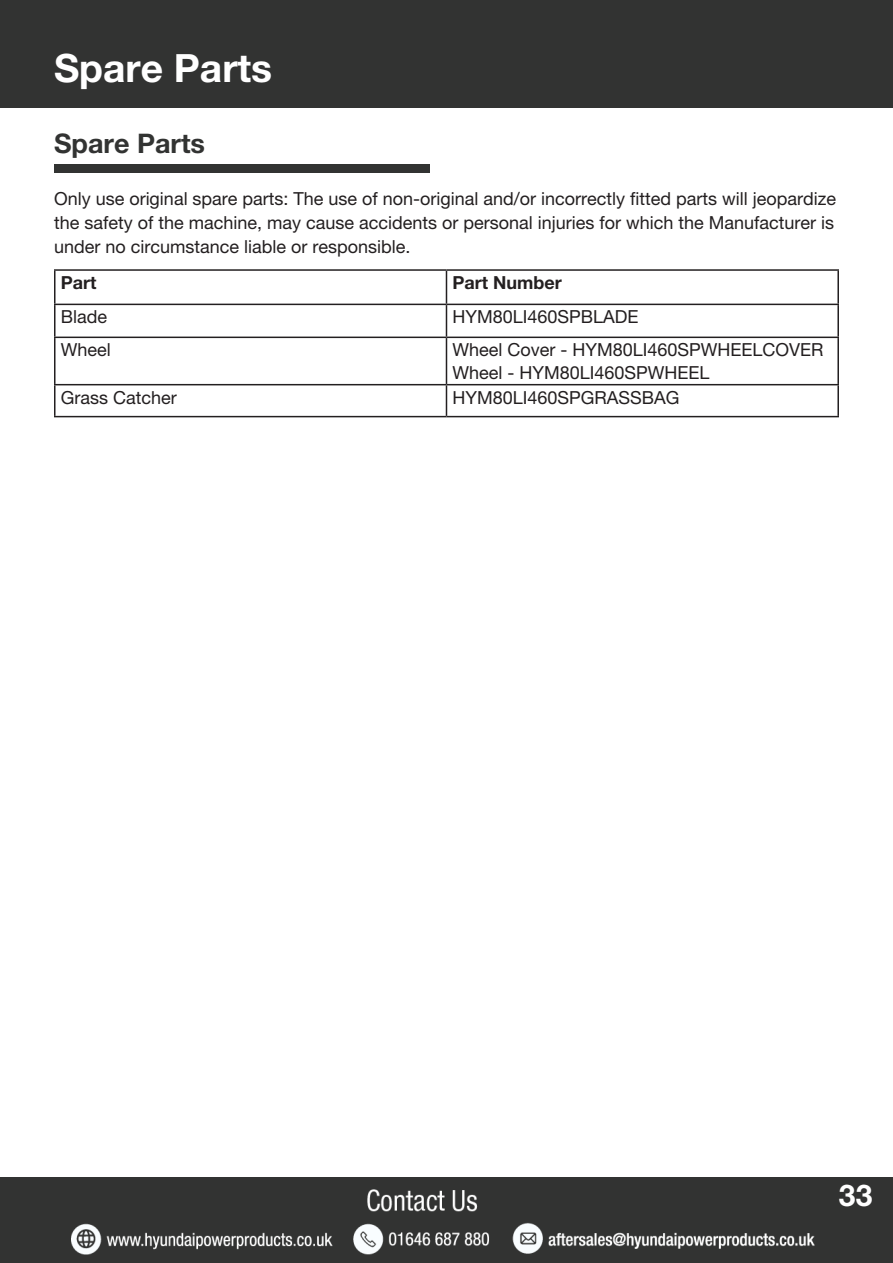
<style>
.page{position:relative;width:893px;height:1263px;background:#fff}
.page>*{position:absolute;margin:0;border:0;box-sizing:border-box;transform-origin:0 0}
.t1{font:700 39px "Helvetica Neue LT Pro";color:#fff}
.t2{font:700 30px "Helvetica Neue LT Pro";color:#fff}
.t3{font:700 27px "Helvetica Neue LT Pro";color:#323332}
.t4{font:18px/24px "Helvetica Neue LT Pro";color:#231f20;text-align:justify}
.t5{font:700 18px "Helvetica Neue LT Pro";color:#231f20}
</style>
<div class="page">
<div style="left:0;top:0;width:893px;height:107px;background:#323332"></div>
<div style="left:0;top:1178px;width:893px;height:85px;background:#323332"></div>
<img style="left:72px;top:1189px;width:743px;height:65px">
<hr style="left:54px;top:269px;width:392px;height:2px;background:#231f20">
<hr style="left:54px;top:271px;width:2px;height:33px;background:#231f20">
<hr style="left:446px;top:269px;width:393px;height:2px;background:#231f20">
<hr style="left:446px;top:271px;width:1px;height:33px;background:#231f20">
<hr style="left:837px;top:271px;width:2px;height:33px;background:#231f20">
<hr style="left:54px;top:304px;width:392px;height:1px;background:#231f20">
<hr style="left:54px;top:305px;width:2px;height:32px;background:#231f20">
<hr style="left:446px;top:304px;width:393px;height:1px;background:#231f20">
<hr style="left:446px;top:305px;width:1px;height:32px;background:#231f20">
<hr style="left:837px;top:305px;width:2px;height:32px;background:#231f20">
<hr style="left:54px;top:337px;width:392px;height:1px;background:#231f20">
<hr style="left:54px;top:338px;width:2px;height:46px;background:#231f20">
<hr style="left:446px;top:337px;width:393px;height:1px;background:#231f20">
<hr style="left:446px;top:338px;width:1px;height:46px;background:#231f20">
<hr style="left:837px;top:338px;width:2px;height:46px;background:#231f20">
<hr style="left:54px;top:384px;width:392px;height:1px;background:#231f20">
<hr style="left:54px;top:385px;width:2px;height:31px;background:#231f20">
<hr style="left:446px;top:384px;width:393px;height:1px;background:#231f20">
<hr style="left:446px;top:385px;width:1px;height:31px;background:#231f20">
<hr style="left:837px;top:385px;width:2px;height:31px;background:#231f20">
<hr style="left:54px;top:416px;width:392px;height:1px;background:#231f20">
<hr style="left:446px;top:416px;width:393px;height:1px;background:#231f20">
<div style="left:54px;top:164px;width:375px;height:9px;background:#323332"></div>
<p class="t1" style="left:54px;top:44px;width:220px">Spare Parts</p>
<p class="t3" style="left:54px;top:127px;width:153px">Spare Parts</p>
<p class="t4" style="left:54px;top:186px;width:784px">Only use original spare parts: The use of non-original and/or incorrectly fitted parts will jeopardize the safety of the machine, may cause accidents or personal injuries for which the Manufacturer is under no circumstance liable or responsible.</p>
<p class="t5" style="left:61px;top:271px;width:37px">Part</p>
<p class="t5" style="left:452px;top:271px;width:111px">Part Number</p>
<p class="t4" style="left:61px;top:305px;width:48px">Blade</p>
<p class="t4" style="left:452px;top:305px;width:188px">HYM80LI460SPBLADE</p>
<p class="t4" style="left:61px;top:337px;width:52px">Wheel</p>
<p class="t4" style="left:452px;top:337px;width:373px">Wheel Cover - HYM80LI460SPWHEELCOVER</p>
<p class="t4" style="left:452px;top:360px;width:259px">Wheel - HYM80LI460SPWHEEL</p>
<p class="t4" style="left:61px;top:385px;width:117px">Grass Catcher</p>
<p class="t4" style="left:452px;top:385px;width:229px">HYM80LI460SPGRASSBAG</p>
<p class="t2" style="left:839px;top:1176px;width:35px">33</p>
</div>
